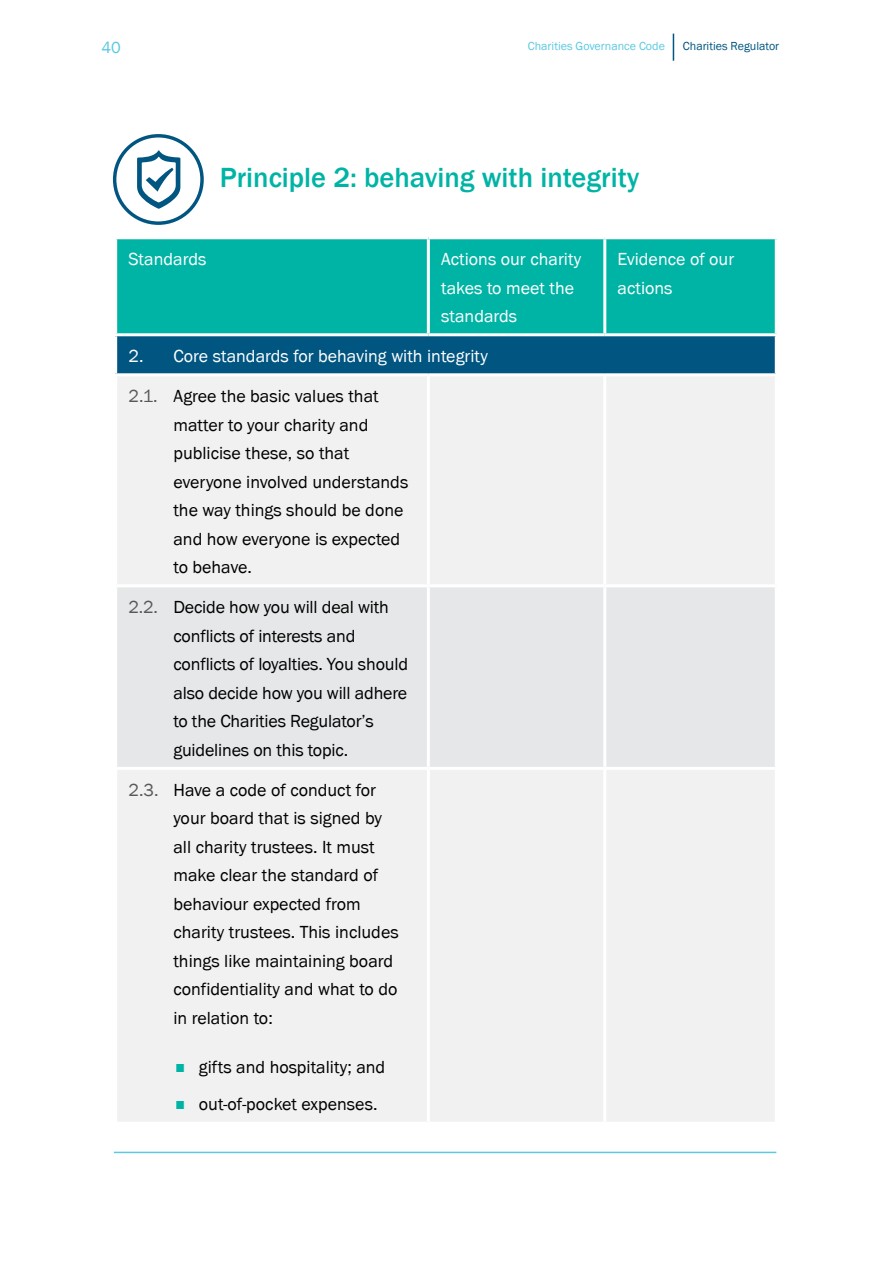
<style>
.page{position:relative;width:893px;height:1263px;background:#fff}
.page>*{position:absolute;margin:0;border:0;box-sizing:border-box;transform-origin:0 0}
.t1{font:500 28.5px "Franklin Gothic";color:#00b4a5}
.t2{font:18px/28.5px "Franklin Got Itc TEE";color:#000}
.t3{font:18px/28.5px "Franklin Got Itc TEE";color:#fff}
.t4{font:16.5px "Franklin Gothic";color:#5bc9e1}
.t5{font:12px "Franklin Gothic";color:#5bc9e1}
.t6{font:12px "Franklin Gothic";color:#005581}
.t7{font:6.75px "Helvetica";color:#00b4a5;scale:1.11 1}
.s1{color:#58595b}
</style>
<div class="page">
<svg style="left:673px;top:34px;width:1px;height:27px"></svg>
<hr style="left:114px;top:1152px;width:662px;height:1px;background:#5bc9e1">
<div style="left:116px;top:335px;width:660px;height:40px;background:#005581"></div>
<div style="left:116px;top:375px;width:312px;height:211px;background:#f1f1f2"></div>
<div style="left:428px;top:375px;width:177px;height:211px;background:#f1f1f2"></div>
<div style="left:605px;top:375px;width:171px;height:211px;background:#f1f1f2"></div>
<div style="left:116px;top:768px;width:312px;height:355px;background:#f1f1f2"></div>
<div style="left:428px;top:768px;width:177px;height:355px;background:#f1f1f2"></div>
<div style="left:605px;top:768px;width:171px;height:355px;background:#f1f1f2"></div>
<div style="left:428px;top:238px;width:177px;height:97px;background:#00b4a5"></div>
<div style="left:116px;top:238px;width:312px;height:97px;background:#00b4a5"></div>
<hr style="left:427px;top:239px;width:3px;height:94px;background:#fff">
<div style="left:605px;top:238px;width:171px;height:97px;background:#00b4a5"></div>
<hr style="left:603px;top:239px;width:3px;height:94px;background:#fff">
<hr style="left:114px;top:1122px;width:314px;height:3px;background:#fff">
<hr style="left:428px;top:1122px;width:177px;height:3px;background:#fff">
<hr style="left:605px;top:1122px;width:173px;height:3px;background:#fff">
<div style="left:113px;top:134px;width:91px;height:91px;border:3px solid #005581;border-radius:50%"></div>
<svg style="left:137px;top:150px;width:43px;height:59px"></svg>
<div style="left:116px;top:586px;width:312px;height:182px;background:#e6e7e8"></div>
<div style="left:428px;top:586px;width:177px;height:182px;background:#e6e7e8"></div>
<div style="left:605px;top:586px;width:171px;height:182px;background:#e6e7e8"></div>
<hr style="left:114px;top:236px;width:314px;height:3px;background:#fff">
<hr style="left:114px;top:239px;width:3px;height:94px;background:#fff">
<hr style="left:428px;top:236px;width:177px;height:3px;background:#fff">
<hr style="left:605px;top:236px;width:173px;height:3px;background:#fff">
<hr style="left:775px;top:239px;width:3px;height:94px;background:#fff">
<hr style="left:114px;top:333px;width:314px;height:3px;background:#fff">
<hr style="left:428px;top:333px;width:177px;height:3px;background:#fff">
<hr style="left:605px;top:333px;width:173px;height:3px;background:#fff">
<hr style="left:114px;top:336px;width:3px;height:37px;background:#fff">
<hr style="left:775px;top:336px;width:3px;height:37px;background:#fff">
<hr style="left:114px;top:373px;width:314px;height:3px;background:#fff">
<hr style="left:114px;top:376px;width:3px;height:208px;background:#fff">
<hr style="left:428px;top:373px;width:177px;height:3px;background:#fff">
<hr style="left:427px;top:376px;width:3px;height:208px;background:#fff">
<hr style="left:605px;top:373px;width:173px;height:3px;background:#fff">
<hr style="left:603px;top:376px;width:3px;height:208px;background:#fff">
<hr style="left:775px;top:376px;width:3px;height:208px;background:#fff">
<hr style="left:114px;top:584px;width:314px;height:3px;background:#fff">
<hr style="left:114px;top:587px;width:3px;height:180px;background:#fff">
<hr style="left:428px;top:584px;width:177px;height:3px;background:#fff">
<hr style="left:427px;top:587px;width:3px;height:180px;background:#fff">
<hr style="left:605px;top:584px;width:173px;height:3px;background:#fff">
<hr style="left:603px;top:587px;width:3px;height:180px;background:#fff">
<hr style="left:775px;top:587px;width:3px;height:180px;background:#fff">
<hr style="left:114px;top:767px;width:314px;height:3px;background:#fff">
<hr style="left:114px;top:770px;width:3px;height:352px;background:#fff">
<hr style="left:428px;top:767px;width:177px;height:3px;background:#fff">
<hr style="left:427px;top:770px;width:3px;height:352px;background:#fff">
<hr style="left:605px;top:767px;width:173px;height:3px;background:#fff">
<hr style="left:603px;top:770px;width:3px;height:352px;background:#fff">
<hr style="left:775px;top:770px;width:3px;height:352px;background:#fff">
<p class="t4" style="left:102px;top:37px;width:21px">40</p>
<p class="t5" style="left:528px;top:39px;width:139px">Charities Governance Code</p>
<p class="t6" style="left:683px;top:39px;width:98px">Charities Regulator</p>
<p class="t1" style="left:220px;top:160px;width:421px">Principle 2: behaving with integrity</p>
<p class="t3" style="left:128px;top:245px;width:80px">Standards</p>
<p class="t3" style="left:441px;top:245px;width:142px">Actions our charity takes to meet the standards</p>
<p class="t3" style="left:618px;top:245px;width:118px">Evidence of our actions</p>
<p class="t3" style="left:128px;top:342px;width:361px">2. Core standards for behaving with integrity</p>
<p class="t2" style="left:173px;top:382px;width:236px;text-indent:-45px"><span class="s1">2.1.</span> Agree the basic values that matter to your charity and publicise these, so that everyone involved understands the way things should be done and how everyone is expected to behave.</p>
<p class="t2" style="left:173px;top:593px;width:236px;text-indent:-45px"><span class="s1">2.2.</span> Decide how you will deal with conflicts of interests and conflicts of loyalties. You should also decide how you will adhere to the Charities Regulator’s guidelines on this topic.</p>
<p class="t2" style="left:173px;top:775px;width:227px;text-indent:-45px"><span class="s1">2.3.</span> Have a code of conduct for your board that is signed by all charity trustees. It must make clear the standard of behaviour expected from charity trustees. This includes things like maintaining board confidentiality and what to do in relation to:</p>
<p class="t7" style="left:176px;top:1063px;width:8px">█</p>
<p class="t2" style="left:199px;top:1053px;width:188px">gifts and hospitality; and</p>
<p class="t7" style="left:176px;top:1100px;width:8px">█</p>
<p class="t2" style="left:199px;top:1090px;width:180px">out-of-pocket expenses.</p>
</div>
